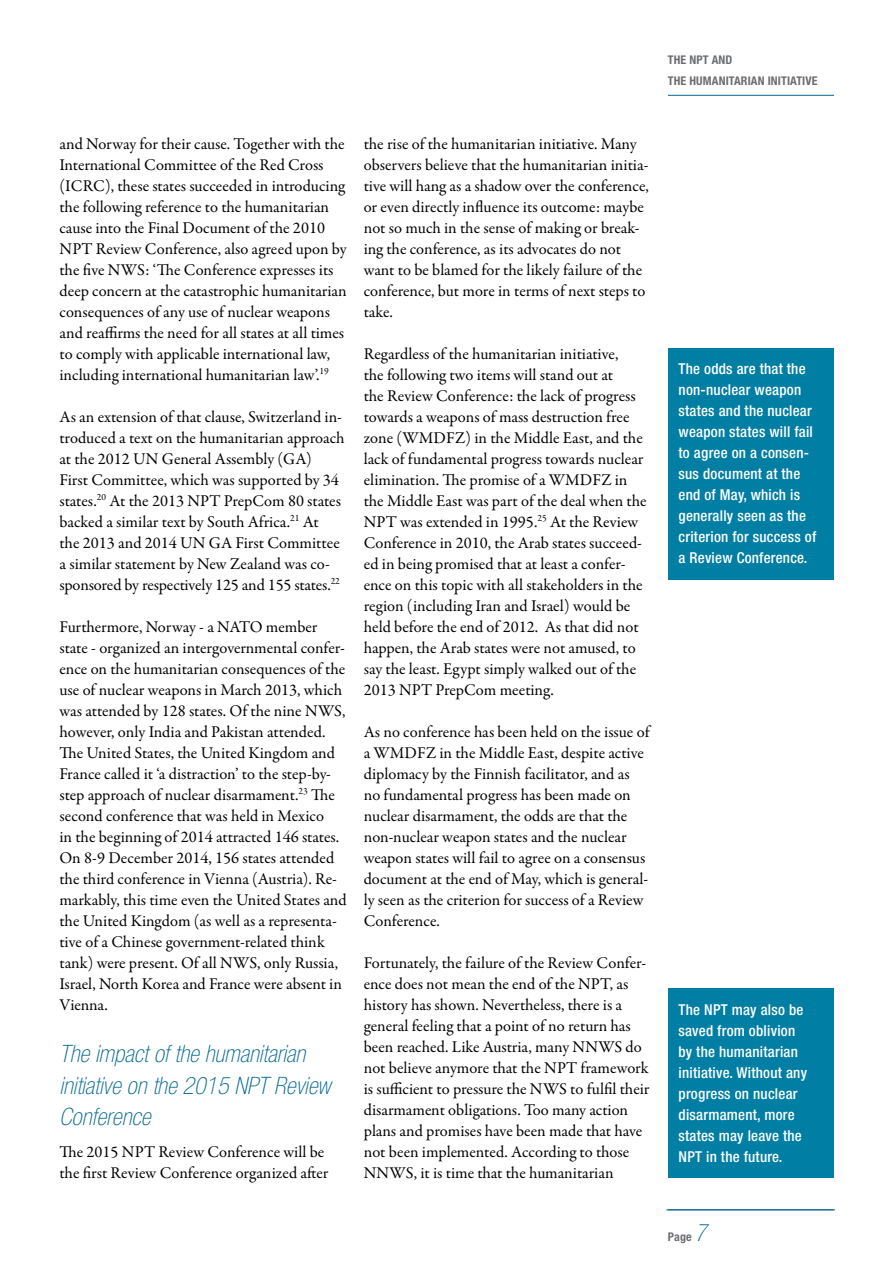
<style>
.page{position:relative;width:893px;height:1263px;background:#fff}
.page>*{position:absolute;margin:0;border:0;box-sizing:border-box;transform-origin:0 0}
.t1{font:italic 100 condensed 24px/31.5px "Helvetica Neue LT Std";color:#006991}
.t2{font:16.5px/21px "Garamond Premr Pro";color:#000}
.t3{font:500 condensed 15px/21px "Helvetica Neue LT Std";letter-spacing:.015em;color:#fff}
.t4{font:700 condensed 12px/21px "Helvetica Neue LT Std";letter-spacing:.01em;color:#6d6e71}
.s1{font-weight:100;font-style:italic;font-size:24px;color:#006991}
</style>
<div class="page">
<hr style="left:668px;top:1209px;width:167px;height:1px;background:#006991">
<hr style="left:668px;top:95px;width:166px;height:1px;background:#006991">
<hr style="left:666px;top:1209px;width:167px;height:1px;background:#006991">
<div style="left:668px;top:348px;width:165px;height:231px;background:#007ea4"></div>
<div style="left:668px;top:989px;width:165px;height:189px;background:#007ea4"></div>
<p class="t4" style="left:668px;top:49px;width:151px">THE NPT AND<br>THE HUMANITARIAN IN ITIATIVE</p>
<p class="t2" style="left:60px;top:133px;width:289px">and Norway for their cause. Together with the International Committee of the Red Cross (ICRC), these states succeeded in introducing the following reference to the humanitarian cause into the Final Document of the 2010<br>NPT Review Conference, also agreed upon by the five NWS: ‘The Conference expresses its deep concern at the catastrophic humanitarian consequences of any use of nuclear weapons and reaffirms the need for all states at all times to comply with applicable international law, including international humanitarian law’.<sup>19</sup></p>
<p class="t2" style="left:60px;top:406px;width:287px">As an extension of that clause, Switzerland in&shy;troduced a text on the humanitarian approach at the 2012 UN General Assembly (GA)<br>First Committee, which was supported by 34 states.<sup>20</sup> At the 2013 NPT PrepCom 80 states backed a similar text by South Africa.<sup>21</sup> At<br>the 2013 and 2014 UN GA First Committee a similar statement by New Zealand was co&shy;sponsored by respectively 125 and 155 states.<sup>22</sup></p>
<p class="t2" style="left:60px;top:616px;width:289px">Furthermore, Norway - a NATO member state - organized an intergovernmental confer&shy;ence on the humanitarian consequences of the use of nuclear weapons in March 2013, which was attended by 128 states. Of the nine NWS, however, only India and Pakistan attended.<br>The United States, the United Kingdom and France called it ‘a distraction’ to the step-by&shy;step approach of nuclear disarmament.<sup>23</sup> The second conference that was held in Mexico<br>in the beginning of 2014 attracted 146 states.<br>On 8-9 December 2014, 156 states attended the third conference in Vienna (Austria). Re&shy;markably, this time even the United States and the United Kingdom (as well as a representa&shy;tive of a Chinese government-related think tank) were present. Of all NWS, only Russia, Israel, North Korea and France were absent in Vienna.</p>
<h1 class="t1" style="left:60px;top:1039px;width:272px">The impact of the humanitarian initiative on the 2015 NPT Review<br>Conference</h1>
<p class="t2" style="left:60px;top:1141px;width:270px">The 2015 NPT Review Conference will be the first Review Conference organized after</p>
<p class="t2" style="left:364px;top:133px;width:287px">the rise of the humanitarian initiative. Many observers believe that the humanitarian initia&shy;tive will hang as a shadow over the conference, or even directly influence its outcome: maybe not so much in the sense of making or break&shy;ing the conference, as its advocates do not want to be blamed for the likely failure of the conference, but more in terms of next steps to take.</p>
<p class="t2" style="left:364px;top:343px;width:284px">Regardless of the humanitarian initiative,<br>the following two items will stand out at<br>the Review Conference: the lack of progress towards a weapons of mass destruction free zone (WMDFZ) in the Middle East, and the lack of fundamental progress towards nuclear elimination. The promise of a WMDFZ in the Middle East was part of the deal when the NPT was extended in 1995.<sup>25</sup> At the Review Conference in 2010, the Arab states succeed&shy;ed in being promised that at least a confer&shy;ence on this topic with all stakeholders in the region (including Iran and Israel) would be held before the end of 2012. As that did not happen, the Arab states were not amused, to say the least. Egypt simply walked out of the 2013 NPT PrepCom meeting.</p>
<p class="t2" style="left:364px;top:721px;width:287px">As no conference has been held on the issue of a WMDFZ in the Middle East, despite active diplomacy by the Finnish facilitator, and as no fundamental progress has been made on nuclear disarmament, the odds are that the non-nuclear weapon states and the nuclear weapon states will fail to agree on a consensus document at the end of May, which is general&shy;ly seen as the criterion for success of a Review Conference.</p>
<p class="t2" style="left:364px;top:952px;width:287px">Fortunately, the failure of the Review Confer&shy;ence does not mean the end of the NPT, as history has shown. Nevertheless, there is a general feeling that a point of no return has been reached. Like Austria, many NNWS do not believe anymore that the NPT framework is sufficient to pressure the NWS to fulfil their disarmament obligations. Too many action plans and promises have been made that have not been implemented. According to those NNWS, it is time that the humanitarian</p>
<p class="t3" style="left:679px;top:358px;width:139px">The odds are that the non-nuclear weapon states and the nuclear weapon states will fail to agree on a consen&shy;sus document at the end of May, which is generally seen as the criterion for success of a Review Conference.</p>
<p class="t3" style="left:679px;top:998px;width:130px">The NPT may also be saved from oblivion by the humanitarian initiative. Without any progress on nuclear disarmament, more states may leave the<br>NPT in the future.</p>
<p class="t4" style="left:668px;top:1226px;width:40px">PAGE <span class="s1">7</span></p>
</div>
